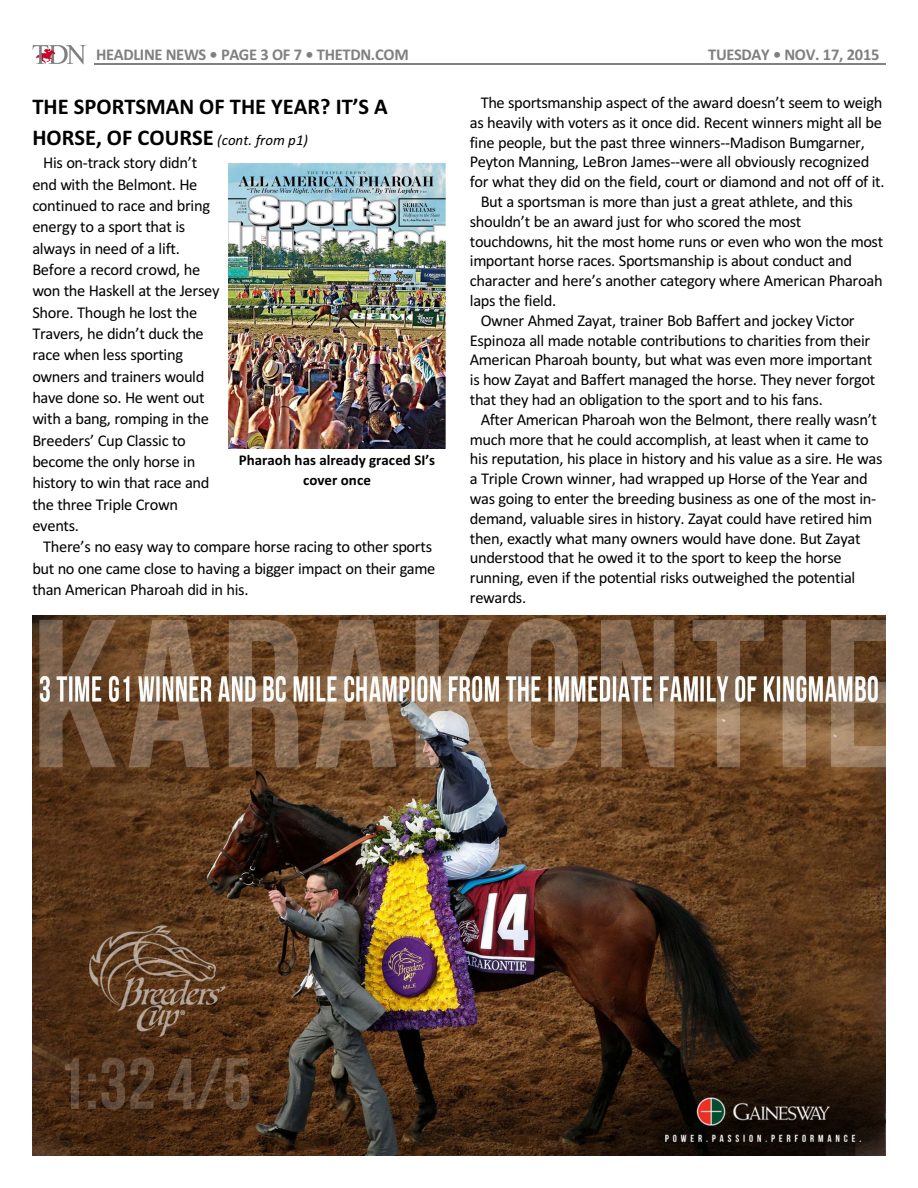
<style>
.page{position:relative;width:918px;height:1188px;background:#fff}
.page>*{position:absolute;margin:0;border:0;box-sizing:border-box;transform-origin:0 0}
.t1{font:700 22.5px/30.3px "Calibri";color:#000}
.t2{font:16.5px/21.3px "Calibri";letter-spacing:-.02em;color:#000}
.t3{font:700 16.5px "Calibri";letter-spacing:-.02em;color:#808080}
.t4{font:700 15px/20px "Calibri";color:#000;text-align:center}
.s1{font-weight:400;font-style:italic;font-size:15px}
</style>
<div class="page">
<hr style="left:94px;top:64px;width:791px;height:1px;background:#808080">
<img style="left:32px;top:45px;width:55px;height:20px">
<img style="left:229px;top:162px;width:216px;height:287px">
<img style="left:32px;top:616px;width:854px;height:540px">
<p class="t3" style="left:96px;top:47px;width:314px">HEADLINE NEWS • PAGE 3 OF 7 • THETDN.COM</p>
<p class="t3" style="left:708px;top:47px;width:173px">TUESDAY • NOV. 17, 2015</p>
<h1 class="t1" style="left:32px;top:94px;width:357px">THE SPORTSMAN OF THE YEAR? IT’S A<br>HORSE, OF COURSE <span class="s1">(cont. from p1)</span></h1>
<p class="t2" style="left:32px;top:154px;width:189px;text-indent:11px">His on-track story didn’t end with the Belmont. He continued to race and bring energy to a sport that is always in need of a lift.<br>Before a record crowd, he won the Haskell at the Jersey<br>Shore. Though he lost the<br>Travers, he didn’t duck the race when less sporting owners and trainers would have done so. He went out with a bang, romping in the<br>Breeders’ Cup Classic to become the only horse in history to win that race and the three Triple Crown events.</p>
<p class="t2" style="left:32px;top:538px;width:404px;text-indent:11px">There’s no easy way to compare horse racing to other sports but no one came close to having a bigger impact on their game than American Pharoah did in his.</p>
<p class="t2" style="left:481px;top:93px;width:403px">The sportsmanship aspect of the award doesn’t seem to weigh</p>
<p class="t2" style="left:470px;top:113px;width:414px">as heavily with voters as it once did. Recent winners might all be</p>
<p class="t2" style="left:470px;top:133px;width:397px">fine people, but the past three winners--Madison Bumgarner,</p>
<p class="t2" style="left:470px;top:153px;width:401px">Peyton Manning, LeBron James--were all obviously recognized</p>
<p class="t2" style="left:470px;top:172px;width:416px">for what they did on the field, court or diamond and not off of it.</p>
<p class="t2" style="left:481px;top:192px;width:374px">But a sportsman is more than just a great athlete, and this</p>
<p class="t2" style="left:470px;top:212px;width:333px">shouldn’t be an award just for who scored the most</p>
<p class="t2" style="left:470px;top:232px;width:415px">touchdowns, hit the most home runs or even who won the most</p>
<p class="t2" style="left:470px;top:252px;width:384px">important horse races. Sportsmanship is about conduct and</p>
<p class="t2" style="left:470px;top:271px;width:414px">character and here’s another category where American Pharoah</p>
<p class="t2" style="left:470px;top:291px;width:88px">laps the field.</p>
<p class="t2" style="left:481px;top:311px;width:375px">Owner Ahmed Zayat, trainer Bob Baffert and jockey Victor</p>
<p class="t2" style="left:470px;top:331px;width:402px">Espinoza all made notable contributions to charities from their</p>
<p class="t2" style="left:470px;top:351px;width:404px">American Pharoah bounty, but what was even more important</p>
<p class="t2" style="left:470px;top:370px;width:407px">is how Zayat and Baffert managed the horse. They never forgot</p>
<p class="t2" style="left:470px;top:390px;width:355px">that they had an obligation to the sport and to his fans.</p>
<p class="t2" style="left:481px;top:410px;width:398px">After American Pharoah won the Belmont, there really wasn’t</p>
<p class="t2" style="left:470px;top:430px;width:401px">much more that he could accomplish, at least when it came to</p>
<p class="t2" style="left:470px;top:450px;width:414px">his reputation, his place in history and his value as a sire. He was</p>
<p class="t2" style="left:470px;top:469px;width:400px">a Triple Crown winner, had wrapped up Horse of the Year and</p>
<p class="t2" style="left:470px;top:489px;width:408px">was going to enter the breeding business as one of the most in-</p>
<p class="t2" style="left:470px;top:509px;width:404px">demand, valuable sires in history. Zayat could have retired him</p>
<p class="t2" style="left:470px;top:529px;width:392px">then, exactly what many owners would have done. But Zayat</p>
<p class="t2" style="left:470px;top:549px;width:373px">understood that he owed it to the sport to keep the horse</p>
<p class="t2" style="left:470px;top:568px;width:387px">running, even if the potential risks outweighed the potential</p>
<p class="t2" style="left:470px;top:588px;width:58px">rewards.</p>
<p class="t4" style="left:239px;top:451px;width:198px">Pharaoh has already graced SI’s cover once</p>
</div>
